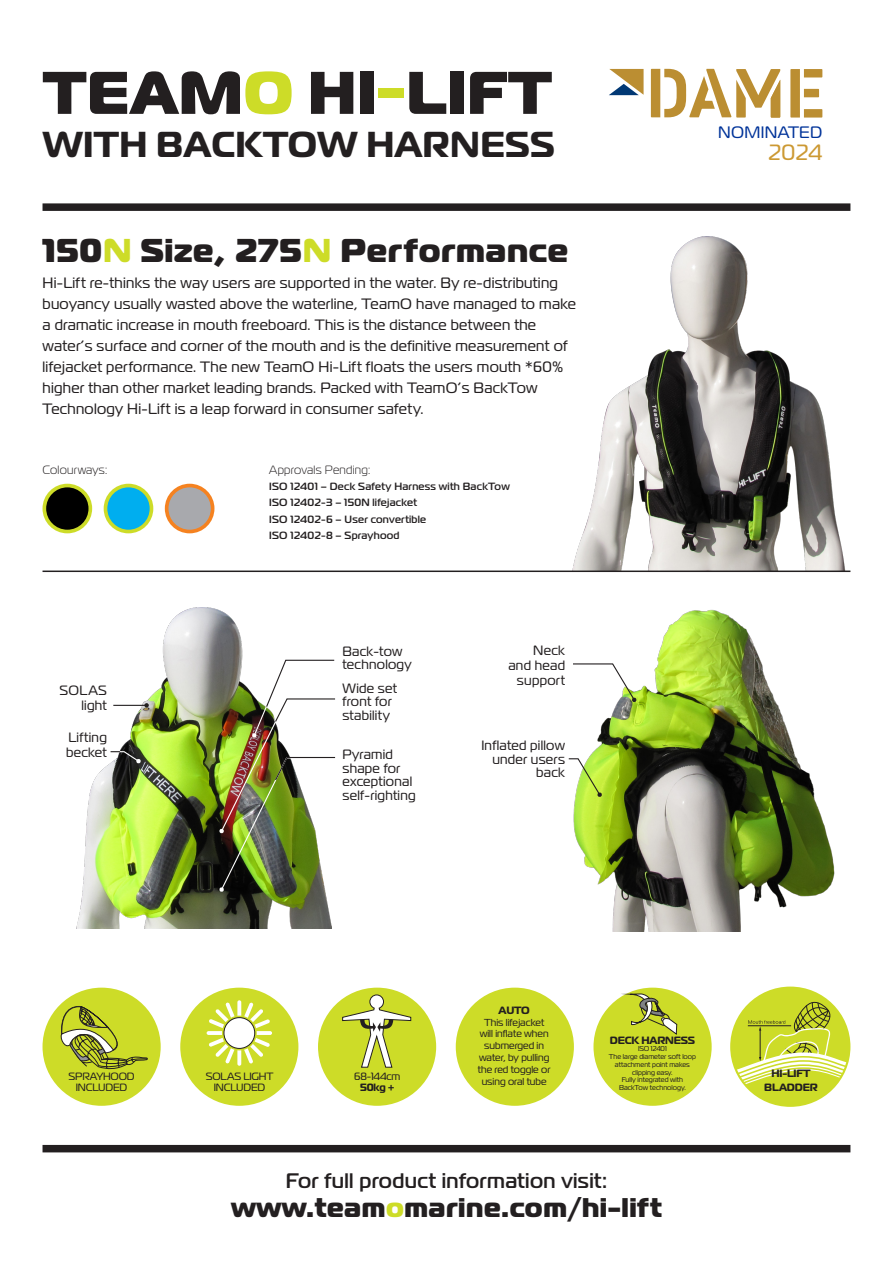
<style>
.page{position:relative;width:893px;height:1263px;background:#fff}
.page>*{position:absolute;margin:0;border:0;box-sizing:border-box;transform-origin:0 0}
.t1{font:800 60px "Magistral";letter-spacing:.01em;color:#231f20}
.t2{font:700 36px "Magistral";letter-spacing:.01em;color:#231f20}
.t3{font:800 33px "Magistral";letter-spacing:.02em;color:#231f20}
.t4{font:800 27px "Magistral";letter-spacing:.02em;color:#231f20}
.t5{font:22.05px "Magistral";color:#c93}
.t6{font:500 21px "Magistral";letter-spacing:.02em;color:#231f20}
.t7{font:16.5px "Magistral";letter-spacing:.02em;color:#039}
.t8{font:15px/21px "Magistral";letter-spacing:.02em;color:#231f20}
.t9{font:13.5px/13.5px "Magistral";letter-spacing:.02em;color:#231f20}
.t10{font:300 12px "Magistral";letter-spacing:.02em;color:#231f20}
.t11{font:10.65px/10.6px "Magistral";letter-spacing:-.02em;color:#231f20;text-align:center}
.t12{font:700 10.65px/13.5px "Magistral";letter-spacing:-.02em;color:#231f20;text-align:center}
.t13{font:500 10.5px "Magistral";letter-spacing:.02em;color:#231f20}
.t14{font:10.05px/11.9px "Magistral";color:#231f20;text-align:center}
.t15{font:7.05px/7.8px "Magistral";color:#231f20;text-align:center}
.t16{font:7.05px "Magistral";letter-spacing:-.02em;color:#231f20}
.s1{color:#cddc28}
</style>
<div class="page">
<img style="left:76px;top:608px;width:256px;height:321px">
<div style="left:456px;top:988px;width:118px;height:118px;background:#cddc28;border-radius:50%"></div>
<div style="left:318px;top:988px;width:118px;height:118px;background:#cddc28;border-radius:50%"></div>
<svg style="left:342px;top:994px;width:70px;height:74px"></svg>
<div style="left:593px;top:988px;width:119px;height:118px;background:#cddc28;border-radius:50%"></div>
<svg style="left:624px;top:994px;width:53px;height:41px"></svg>
<div style="left:180px;top:988px;width:118px;height:118px;background:#cddc28;border-radius:50%"></div>
<svg style="left:207px;top:1000px;width:65px;height:66px"></svg>
<div style="left:224px;top:1018px;width:31px;height:30px;background:#fff;border-radius:50%"></div>
<div style="left:224px;top:1017px;width:31px;height:32px;border:1px solid #231f20;border-radius:50%"></div>
<div style="left:43px;top:988px;width:118px;height:118px;background:#cddc28;border-radius:50%"></div>
<svg style="left:58px;top:1001px;width:90px;height:69px"></svg>
<div style="left:731px;top:988px;width:118px;height:118px;background:#cddc28;border-radius:50%"></div>
<svg style="left:731px;top:1000px;width:118px;height:106px"></svg>
<div style="left:730px;top:986px;width:120px;height:121px;border:2px solid #cddc28;border-radius:50%"></div>
<div style="left:104px;top:484px;width:49px;height:49px;background:#cddc28;border-radius:50%"></div>
<div style="left:107px;top:487px;width:43px;height:43px;background:#00aeef;border-radius:50%"></div>
<div style="left:43px;top:484px;width:49px;height:49px;background:#cddc28;border-radius:50%"></div>
<div style="left:46px;top:487px;width:42px;height:43px;background:#000;border-radius:50%"></div>
<div style="left:165px;top:484px;width:49px;height:49px;background:#f58220;border-radius:50%"></div>
<div style="left:168px;top:487px;width:43px;height:43px;background:#a8a9ad;border-radius:50%"></div>
<img style="left:572px;top:236px;width:274px;height:334px">
<img style="left:219px;top:659px;width:117px;height:233px">
<hr style="left:113px;top:705px;width:34px;height:1px;background:#231f20">
<svg style="left:144px;top:703px;width:5px;height:4px"></svg>
<svg style="left:109px;top:750px;width:32px;height:13px"></svg>
<div style="left:43px;top:1145px;width:807px;height:7px;background:#231f20"></div>
<div style="left:43px;top:203px;width:807px;height:8px;background:#231f20"></div>
<hr style="left:43px;top:570px;width:807px;height:2px;background:#231f20">
<svg style="left:609px;top:69px;width:35px;height:26px"></svg>
<svg style="left:790px;top:69px;width:32px;height:49px"></svg>
<svg style="left:651px;top:69px;width:129px;height:49px"></svg>
<img style="left:573px;top:609px;width:262px;height:322px">
<svg style="left:568px;top:758px;width:34px;height:39px"></svg>
<svg style="left:573px;top:663px;width:64px;height:39px"></svg>
<p class="t1" style="left:43px;top:53px;width:510px">TEAM<span class="s1">O</span> HI<span class="s1">-</span>LIFT</p>
<p class="t2" style="left:43px;top:121px;width:514px">WITH BACKTOW HARNESS</p>
<p class="t3" style="left:43px;top:229px;width:527px">150<span class="s1">N</span> Size, 275<span class="s1">N</span> Performance</p>
<p class="t8" style="left:43px;top:272px;width:535px">Hi-Lift re-thinks the way users are supported in the water. By re-distributing buoyancy usually wasted above the waterline, TeamO have managed to make a dramatic increase in mouth freeboard. This is the distance between the water’s surface and corner of the mouth and is the definitive measurement of lifejacket performance. The new TeamO Hi-Lift floats the users mouth *60% higher than other market leading brands. Packed with TeamO’s BackTow Technology Hi-Lift is a leap forward in consumer safety.</p>
<p class="t10" style="left:43px;top:462px;width:66px">Colourways:</p>
<p class="t10" style="left:269px;top:462px;width:103px">Approvals Pending:</p>
<p class="t13" style="left:269px;top:480px;width:242px">ISO 12401 – Deck Safety Harness with BackTow</p>
<p class="t13" style="left:269px;top:496px;width:149px">ISO 12402-3 – 150N lifejacket</p>
<p class="t13" style="left:269px;top:512px;width:158px">ISO 12402-6 – User convertible</p>
<p class="t13" style="left:269px;top:529px;width:132px">ISO 12402-8 – Sprayhood</p>
<p class="t9" style="left:508px;top:642px;width:58px;line-height:15px;text-align:right">Neck and head support</p>
<p class="t9" style="left:342px;top:644px;width:71px">Back-tow technology</p>
<p class="t9" style="left:342px;top:681px;width:56px">Wide set front for stability</p>
<p class="t9" style="left:342px;top:748px;width:75px">Pyramid shape for exceptional self-righting</p>
<p class="t9" style="left:59px;top:682px;width:49px;line-height:15px;text-align:right">SOLAS light</p>
<p class="t9" style="left:66px;top:729px;width:42px;line-height:15px">Lifting becket</p>
<p class="t9" style="left:481px;top:739px;width:85px;text-align:right">Inflated pillow under users back</p>
<p class="t7" style="left:718px;top:122px;width:106px">NOMINATED</p>
<p class="t5" style="left:768px;top:139px;width:56px">2024</p>
<p class="t12" style="left:499px;top:1003px;width:33px">AUTO</p>
<p class="t14" style="left:478px;top:1016px;width:74px">This lifejacket will inflate when submerged in water, by pulling the red toggle or using oral tube</p>
<p class="t12" style="left:610px;top:1034px;width:87px">DECK HARNESS</p>
<p class="t16" style="left:638px;top:1044px;width:30px">ISO 12401</p>
<p class="t15" style="left:609px;top:1052px;width:89px">The large diameter soft loop attachment point makes clipping easy.<br>Fully integrated with<br>BackTow technology.</p>
<p class="t11" style="left:69px;top:1071px;width:68px">SPRAYHOOD<br>INCLUDED</p>
<p class="t12" style="left:764px;top:1067px;width:55px">HI-LIFT<br>BLADDER</p>
<p class="t11" style="left:206px;top:1071px;width:69px">SOLAS LIGHT<br>INCLUDED</p>
<p class="t11" style="left:354px;top:1071px;width:47px">68-144cm</p>
<p class="t12" style="left:360px;top:1080px;width:36px">50kg +</p>
<p class="t6" style="left:286px;top:1168px;width:323px">For full product information visit:</p>
<p class="t4" style="left:231px;top:1189px;width:432px">www.team<span class="s1">o</span>marine.com/hi-lift</p>
</div>
